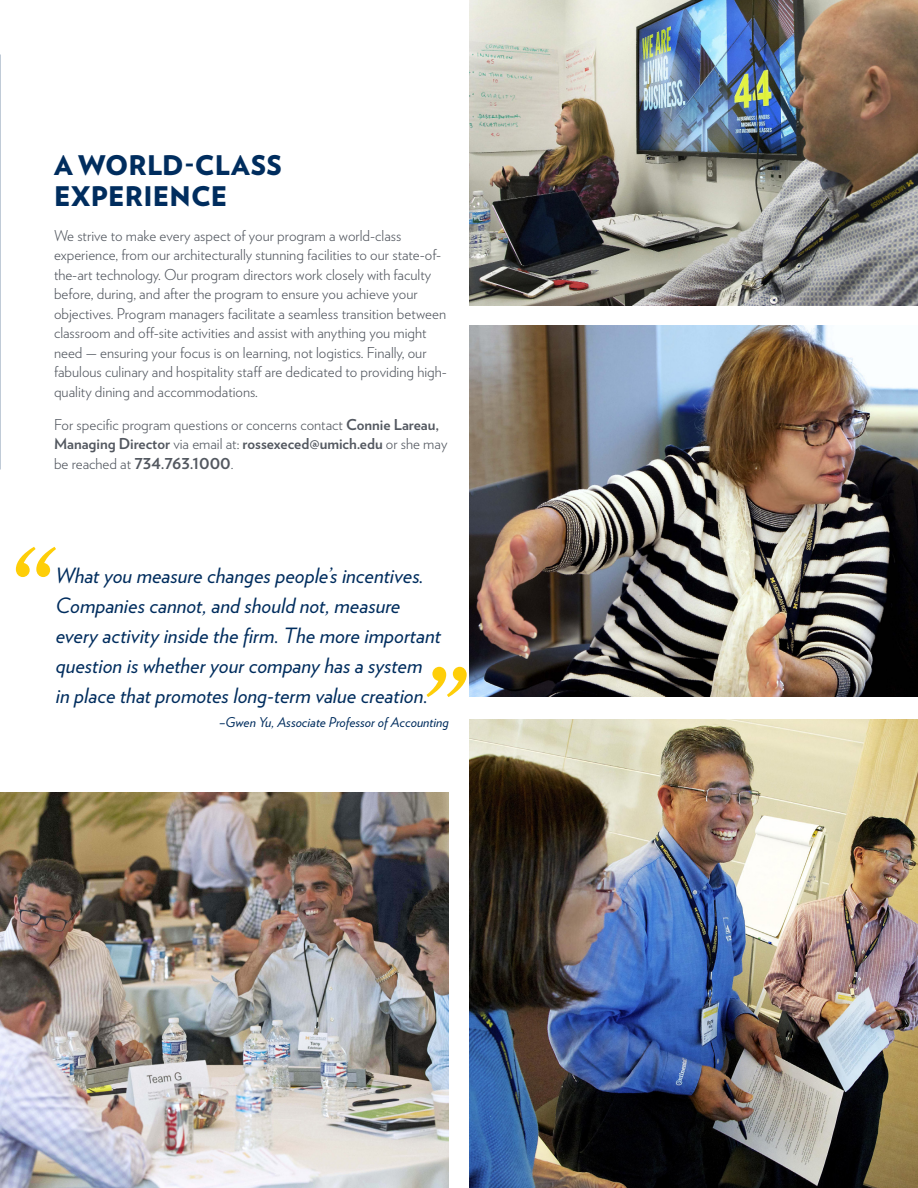
<style>
.page{position:relative;width:918px;height:1188px;background:#fff}
.page>*{position:absolute;margin:0;border:0;box-sizing:border-box;transform-origin:0 0}
.t1{font:italic 141px "Verlag";color:#fece08}
.t2{font:900 27px/31.5px "Verlag";letter-spacing:.005em;color:#002d5e}
.t3{font:italic 21px/30px "Verlag";color:#002d5e}
.Body_Copy{font:300 15px/19.5px "Verlag";color:#535860}
.Quotee{font:italic 13.5px "Verlag";color:#002d5e}
.s1{font-weight:700}
</style>
<div class="page">
<img style="left:469px;top:326px;width:449px;height:371px">
<img style="left:0;top:793px;width:449px;height:395px">
<img style="left:469px;top:0;width:449px;height:305px">
<img style="left:469px;top:720px;width:449px;height:468px">
<h1 class="t2" style="left:54px;top:148px;width:230px">A WORLD-CLASS<br>EXPERIENCE</h1>
<p class="Body_Copy" style="left:54px;top:225px;width:394px">We strive to make every aspect of your program a world-class experience, from our architecturally stunning facilities to our state-of&shy;the-art technology. Our program directors work closely with faculty before, during, and after the program to ensure you achieve your objectives. Program managers facilitate a seamless transition between classroom and off-site activities and assist with anything you might need — ensuring your focus is on learning, not logistics. Finally, our fabulous culinary and hospitality staff are dedicated to providing high&shy;quality dining and accommodations.</p>
<p class="Body_Copy" style="left:54px;top:414px;width:395px">For specific program questions or concerns contact <span class="s1">Connie Lareau,<br>Managing Director</span> via email at: <span class="s1">rossexeced@umich.edu</span> or she may be reached at <span class="s1">734.763.1000</span>.</p>
<p class="t1" style="left:1px;top:494px;width:45px">“</p>
<p class="t3" style="left:56px;top:559px;width:387px">What you measure changes people’s incentives.<br>Companies cannot, and should not, measure every activity inside the firm. The more important question is whether your company has a system in place that promotes long-term value creation.</p>
<p class="Quotee" style="left:219px;top:711px;width:231px">–Gwen Yu, Associate Professor of Accounting</p>
<p class="t1" style="left:414px;top:613px;width:46px">”</p>
</div>
